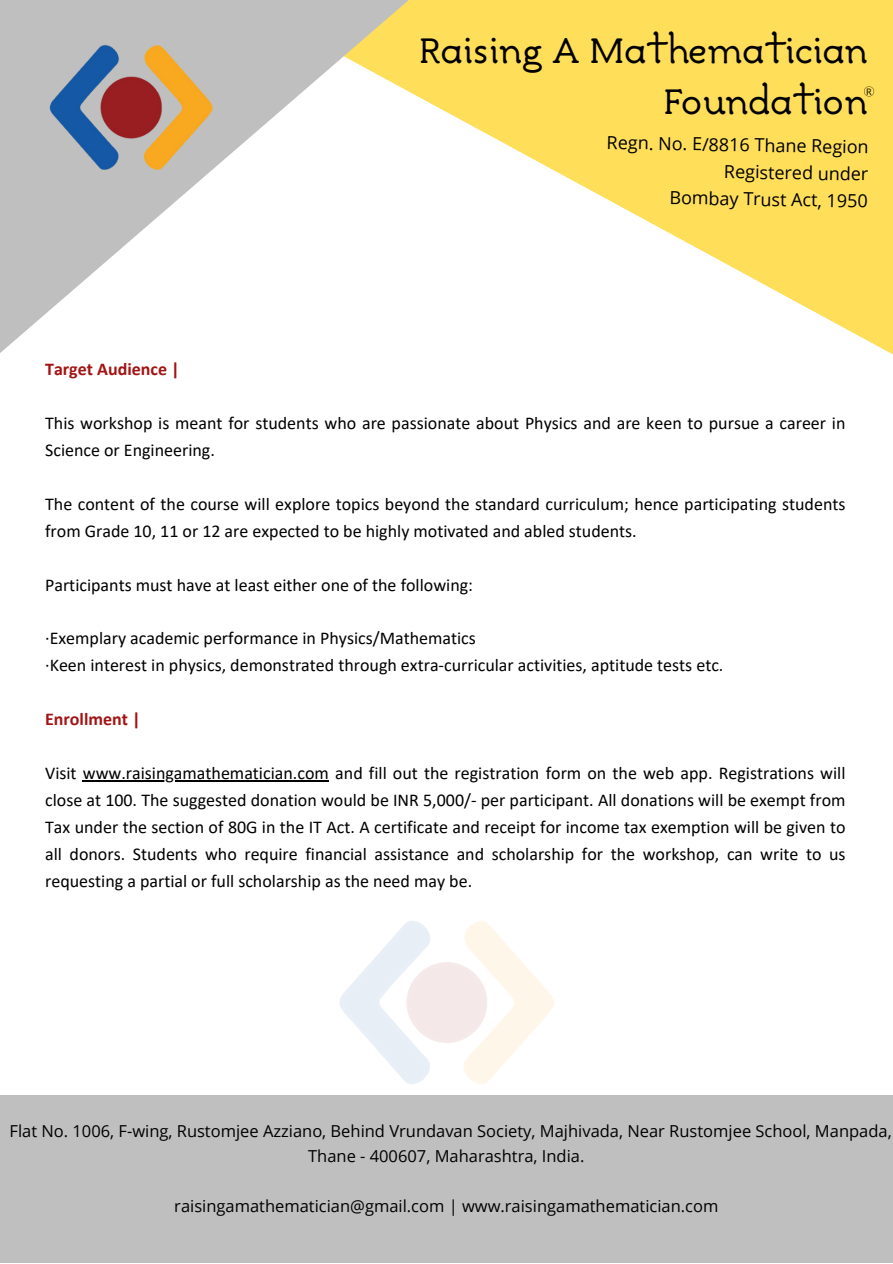
<style>
.page{position:relative;width:893px;height:1264px;background:#fff}
.page>*{position:absolute;margin:0;border:0;box-sizing:border-box;transform-origin:0 0}
.t1{font:37.5px "Avdira";color:#000}
.t2{font:18px/27px "Calibri";color:#000}
.t3{font:18px "Open Sans";color:#000}
.t4{font:700 18px "Calibri";color:#a41313}
.t5{font:16.5px/24.8px "Open Sans";color:#000;text-align:center}
.t6{font:8.85px "Open Sans";color:#000}
</style>
<div class="page">
<svg style="left:416px;top:0;width:476px;height:354px;fill:#ffde59"></svg>
<svg style="left:0;top:0;width:416px;height:353px"></svg>
<img style="left:45px;top:40px;width:171px;height:137px">
<svg style="left:863px;top:86px;width:11px;height:10px"></svg>
<div style="left:0;top:1094px;width:892px;height:168px;background:#bfbfbf"></div>
<img style="left:339px;top:921px;width:215px;height:163px">
<hr style="left:83px;top:780px;width:246px;height:1px;background:#000">
<p class="t1" style="left:419px;top:28px;width:450px">Raising A Mathematician</p>
<p class="t1" style="left:663px;top:80px;width:206px">Foundation</p>
<p class="t6" style="left:866px;top:85px;width:7px">R</p>
<p class="t3" style="left:607px;top:130px;width:263px;rotate:1deg">Regn. No. E/8816 Thane Region</p>
<p class="t3" style="left:724px;top:159px;width:146px;rotate:1deg">Registered under</p>
<p class="t3" style="left:669px;top:185px;width:200px;rotate:1deg">Bombay Trust Act, 1950</p>
<p class="t4" style="left:45px;top:361px;width:136px">Target Audience |</p>
<p class="t2" style="left:45px;top:410px;width:801px">This workshop is meant for students who are passionate about Physics and are keen to pursue a career in<br>Science or Engineering.</p>
<p class="t2" style="left:45px;top:491px;width:801px">The content of the course will explore topics beyond the standard curriculum; hence participating students from Grade 10, 11 or 12 are expected to be highly motivated and abled students.</p>
<p class="t2" style="left:45px;top:572px;width:429px">Participants must have at least either one of the following:</p>
<p class="t2" style="left:45px;top:626px;width:432px">·Exemplary academic performance in Physics/Mathematics</p>
<p class="t2" style="left:45px;top:653px;width:679px">·Keen interest in physics, demonstrated through extra-curricular activities, aptitude tests etc.</p>
<p class="t4" style="left:45px;top:712px;width:97px">Enrollment |</p>
<p class="t2" style="left:45px;top:761px;width:801px;text-align:justify">Visit www.raisingamathematician.com and fill out the registration form on the web app. Registrations will close at 100. The suggested donation would be INR 5,000/- per participant. All donations will be exempt from Tax under the section of 80G in the IT Act. A certificate and receipt for income tax exemption will be given to all donors. Students who require financial assistance and scholarship for the workshop, can write to us requesting a partial or full scholarship as the need may be.</p>
<p class="t5" style="left:10px;top:1118px;width:883px">Flat No. 1006, F-wing, Rustomjee Azziano, Behind Vrundavan Society, Majhivada, Near Rustomjee School, Manpada,<br>Thane - 400607, Maharashtra, India.</p>
<p class="t5" style="left:174px;top:1192px;width:545px">raisingamathematician@gmail.com | www.raisingamathematician.com</p>
</div>
